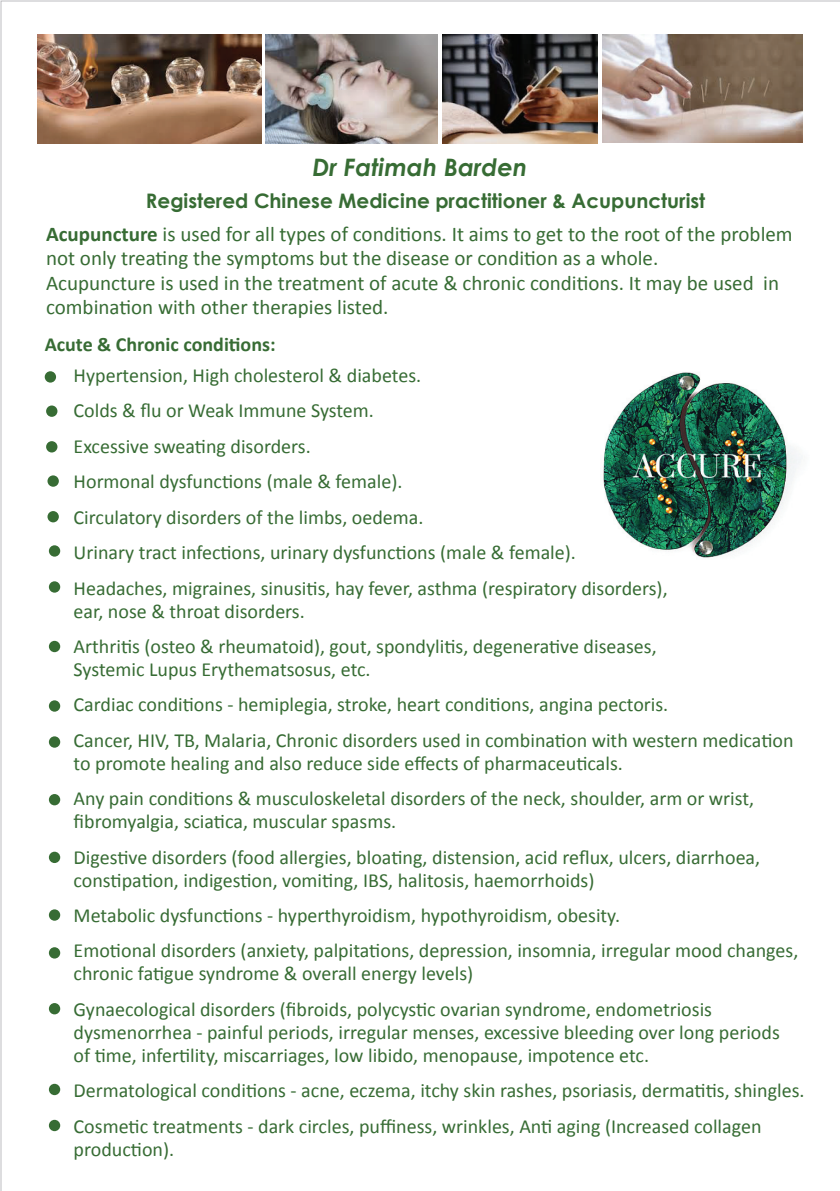
<style>
.page{position:relative;width:840px;height:1191px;background:#fff}
.page>*{position:absolute;margin:0;border:0;box-sizing:border-box;transform-origin:0 0}
.t1{font:italic 700 24px "Century Gothic";color:#376c34}
.t2{font:21px/24.2px "Calibri";color:#376c34}
.t3{font:20px/35.4px "Calibri";color:#376c34}
.t4{font:700 20px "Century Gothic";color:#376c34}
.t5{font:700 20px "Calibri";color:#376c34}
.s1{font-weight:700}
</style>
<div class="page">
<img style="left:603px;top:372px;width:200px;height:186px">
<img style="left:38px;top:34px;width:224px;height:109px">
<img style="left:602px;top:34px;width:199px;height:109px">
<img style="left:265px;top:34px;width:172px;height:109px">
<img style="left:442px;top:34px;width:155px;height:109px">
<div style="left:45px;top:371px;width:11px;height:11px;background:#376c34;border-radius:50%"></div>
<div style="left:46px;top:405px;width:11px;height:12px;background:#376c34;border-radius:50%"></div>
<div style="left:46px;top:441px;width:11px;height:11px;background:#376c34;border-radius:50%"></div>
<div style="left:47px;top:475px;width:12px;height:12px;background:#376c34;border-radius:50%"></div>
<div style="left:47px;top:511px;width:12px;height:11px;background:#376c34;border-radius:50%"></div>
<div style="left:49px;top:545px;width:11px;height:11px;background:#376c34;border-radius:50%"></div>
<div style="left:49px;top:581px;width:11px;height:11px;background:#376c34;border-radius:50%"></div>
<div style="left:49px;top:641px;width:11px;height:11px;background:#376c34;border-radius:50%"></div>
<div style="left:49px;top:700px;width:11px;height:11px;background:#376c34;border-radius:50%"></div>
<div style="left:49px;top:736px;width:11px;height:11px;background:#376c34;border-radius:50%"></div>
<div style="left:49px;top:794px;width:11px;height:11px;background:#376c34;border-radius:50%"></div>
<div style="left:49px;top:851px;width:11px;height:12px;background:#376c34;border-radius:50%"></div>
<div style="left:49px;top:909px;width:11px;height:11px;background:#376c34;border-radius:50%"></div>
<div style="left:49px;top:947px;width:11px;height:11px;background:#376c34;border-radius:50%"></div>
<div style="left:49px;top:1003px;width:11px;height:11px;background:#376c34;border-radius:50%"></div>
<div style="left:49px;top:1083px;width:11px;height:12px;background:#376c34;border-radius:50%"></div>
<div style="left:49px;top:1119px;width:11px;height:12px;background:#376c34;border-radius:50%"></div>
<p class="t1" style="left:312px;top:152px;width:216px">Dr Fatimah Barden</p>
<p class="t4" style="left:146px;top:189px;width:560px">Registered Chinese Medicine practitioner &amp; Acupuncturist</p>
<p class="t2" style="left:46px;top:221px;width:747px"><span class="s1">Acupuncture</span> is used for all types of conditions. It aims to get to the root of the problem not only treating the symptoms but the disease or condition as a whole.<br>Acupuncture is used in the treatment of acute &amp; chronic conditions. It may be used in combination with other therapies listed.</p>
<p class="t5" style="left:45px;top:332px;width:232px">Acute &amp; Chronic conditions:</p>
<p class="t3" style="left:74px;top:357px;width:595px">Hypertension, High cholesterol &amp; diabetes.<br>Colds &amp; flu or Weak Immune System.<br>Excessive sweating disorders.<br>Hormonal dysfunctions (male &amp; female).<br>Circulatory disorders of the limbs, oedema.<br>Urinary tract infections, urinary dysfunctions (male &amp; female).<br>Headaches, migraines, sinusitis, hay fever, asthma (respiratory disorders),</p>
<p class="t3" style="left:74px;top:592px;width:584px">ear, nose &amp; throat disorders.<br>Arthritis (osteo &amp; rheumatoid), gout, spondylitis, degenerative diseases,</p>
<p class="t3" style="left:74px;top:650px;width:721px">Systemic Lupus Erythematsosus, etc.<br>Cardiac conditions - hemiplegia, stroke, heart conditions, angina pectoris.<br>Cancer, HIV, TB, Malaria, Chronic disorders used in combination with western medication</p>
<p class="t3" style="left:74px;top:744px;width:681px">to promote healing and also reduce side effects of pharmaceuticals.<br>Any pain conditions &amp; musculoskeletal disorders of the neck, shoulder, arm or wrist,</p>
<p class="t3" style="left:74px;top:803px;width:687px">fibromyalgia, sciatica, muscular spasms.<br>Digestive disorders (food allergies, bloating, distension, acid reflux, ulcers, diarrhoea,</p>
<p class="t3" style="left:74px;top:861px;width:725px">constipation, indigestion, vomiting, IBS, halitosis, haemorrhoids)<br>Metabolic dysfunctions - hyperthyroidism, hypothyroidism, obesity.<br>Emotional disorders (anxiety, palpitations, depression, insomnia, irregular mood changes,</p>
<p class="t3" style="left:74px;top:955px;width:639px">chronic fatigue syndrome &amp; overall energy levels)<br>Gynaecological disorders (fibroids, polycystic ovarian syndrome, endometriosis</p>
<p class="t3" style="left:74px;top:1019px;width:707px;line-height:23px">dysmenorrhea - painful periods, irregular menses, excessive bleeding over long periods of time, infertility, miscarriages, low libido, menopause, impotence etc.</p>
<p class="t3" style="left:74px;top:1072px;width:732px">Dermatological conditions - acne, eczema, itchy skin rashes, psoriasis, dermatitis, shingles.<br>Cosmetic treatments - dark circles, puffiness, wrinkles, Anti aging (Increased collagen</p>
<p class="t3" style="left:74px;top:1130px;width:102px">production).</p>
</div>
